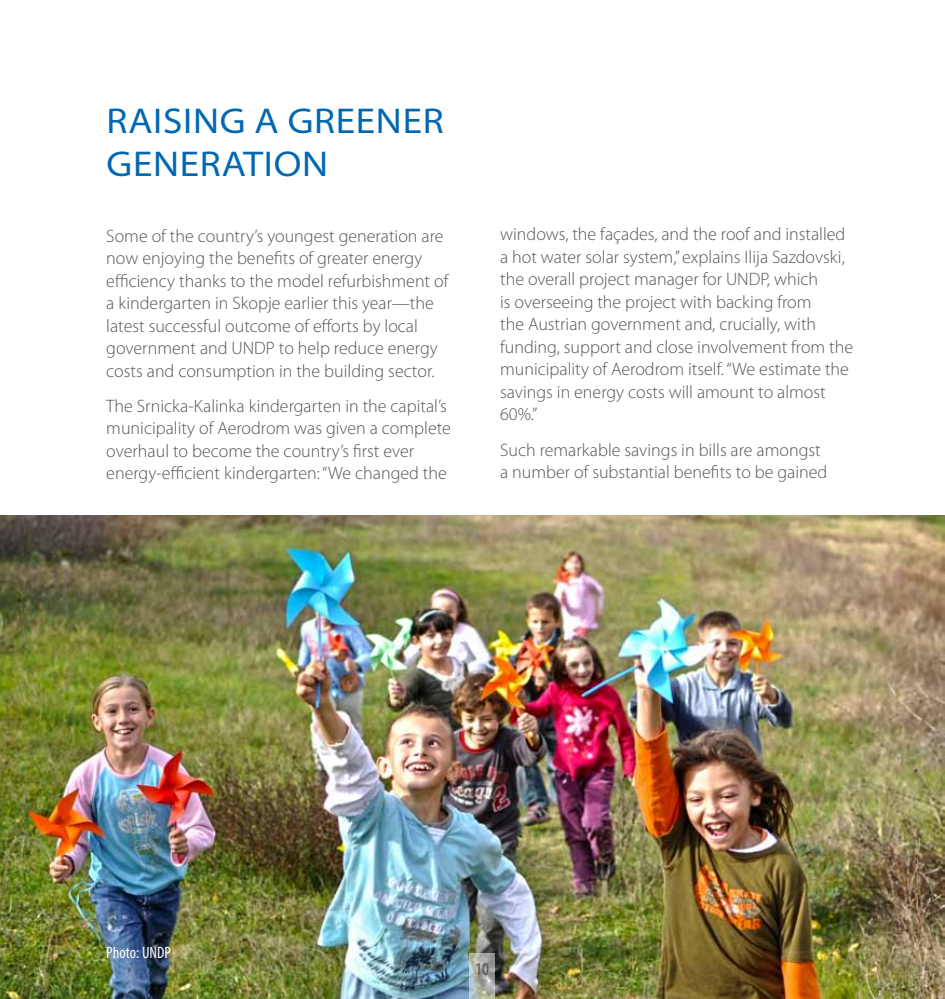
<style>
.page{position:relative;width:945px;height:999px;background:#fff}
.page>*{position:absolute;margin:0;border:0;box-sizing:border-box;transform-origin:0 0}
.t1{font:semi-expanded 36px/43.2px "Myriad Pro";letter-spacing:.02em;color:#0067b1}
.t2{font:300 18px/22.5px "Myriad Pro";color:#545555}
.t3{font:condensed 18px "Myriad Pro";color:#545555}
.t4{font:condensed 16.5px "Myriad Pro";color:#fff}
</style>
<div class="page">
<img style="left:0;top:516px;width:945px;height:483px">
<svg style="left:469px;top:953px;width:26px;height:46px"></svg>
<h1 class="t1" style="left:107px;top:100px;width:338px">RAISING A GREENER<br>GENERATION</h1>
<p class="t2" style="left:106px;top:225px;width:344px">Some of the country’s youngest generation are now enjoying the benefits of greater energy efficiency thanks to the model refurbishment of a kindergarten in Skopje earlier this year—the latest successful outcome of efforts by local government and UNDP to help reduce energy costs and consumption in the building sector.</p>
<p class="t2" style="left:106px;top:395px;width:346px">The Srnicka-Kalinka kindergarten in the capital’s municipality of Aerodrom was given a complete overhaul to become the country’s first ever energy-efficient kindergarten: “We changed the</p>
<p class="t2" style="left:500px;top:223px;width:355px">windows, the façades, and the roof and installed a hot water solar system,” explains Ilija Sazdovski, the overall project manager for UNDP, which<br>is overseeing the project with backing from<br>the Austrian government and, crucially, with funding, support and close involvement from the municipality of Aerodrom itself. “We estimate the savings in energy costs will amount to almost 60%.”</p>
<p class="t2" style="left:500px;top:439px;width:329px">Such remarkable savings in bills are amongst a number of substantial benefits to be gained</p>
<p class="t4" style="left:106px;top:943px;width:66px">Photo: UNDP</p>
<p class="t3" style="left:475px;top:959px;width:15px">10</p>
</div>
